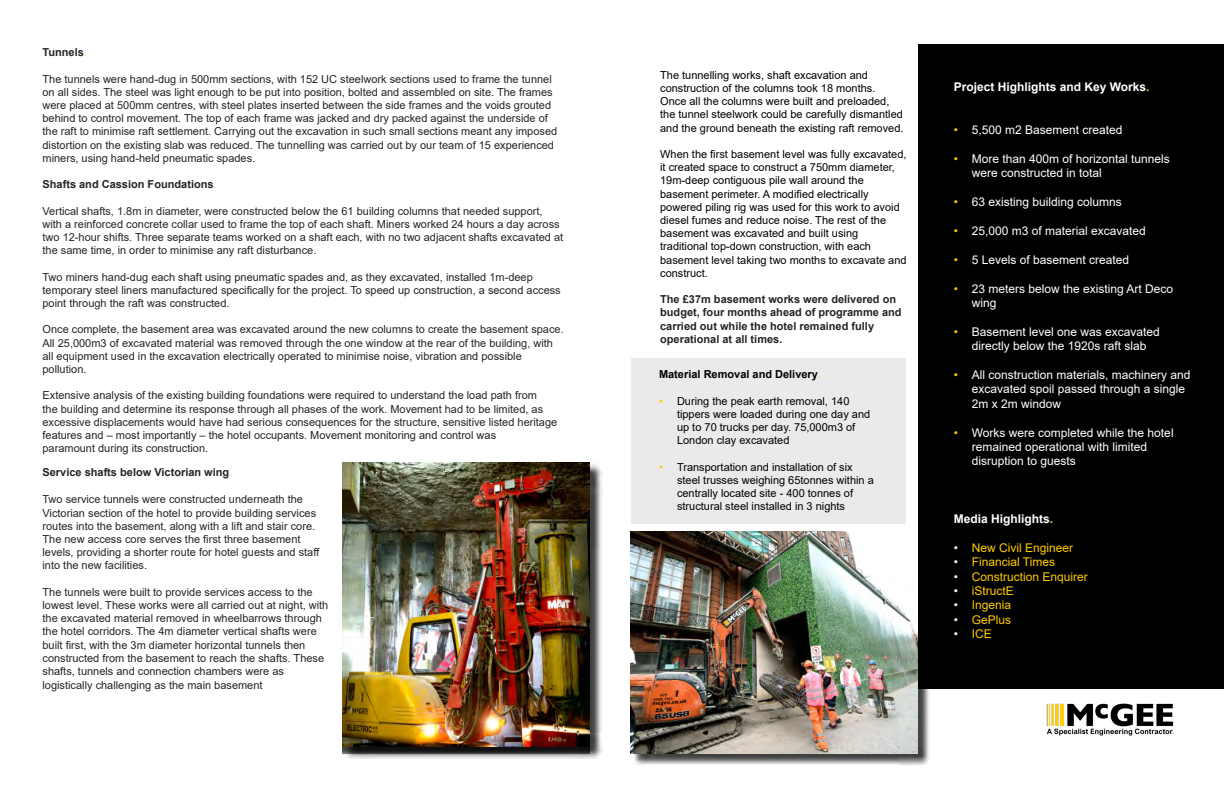
<style>
.page{position:relative;width:1224px;height:792px;background:#fff}
.page>*{position:absolute;margin:0;border:0;box-sizing:border-box;transform-origin:0 0}
.t1{font:12px/14.4px "Arial";color:#fff}
.t2{font:12px "Arial";color:#fc0}
.t3{font:700 12px "Arial";color:#fff}
.t4{font:11px/13.2px "Arial";color:#232525}
.t5{font:11px/13.2px "Arial";color:#000}
.t6{font:700 11px/13.2px "Arial";color:#232525}
.t7{font:700 11px "Arial";color:#000}
.s1{font-weight:400;color:#fc0}
.s2{color:#fc0}
.s3{color:#fff}
</style>
<div class="page">
<div style="left:918px;top:44px;width:306px;height:645px;background:#000"></div>
<div style="left:631px;top:359px;width:275px;height:165px;background:#eaeaea"></div>
<div style="left:344px;top:464px;width:259px;height:295px;background:#000;opacity:.75"></div>
<div style="left:343px;top:464px;width:247px;height:290px;background:#000;opacity:.75"></div>
<img style="left:343px;top:462px;width:247px;height:284px">
<div style="left:632px;top:533px;width:299px;height:233px;background:#000;opacity:.75"></div>
<img style="left:631px;top:531px;width:287px;height:223px">
<img style="left:1046px;top:703px;width:128px;height:33px">
<p class="t6" style="left:43px;top:46px;width:46px">Tunnels<span class="s1">.</span></p>
<p class="t4" style="left:43px;top:72px;width:516px">The tunnels were hand-dug in 500mm sections, with 152 UC steelwork sections used to frame the tunnel on all sides. The steel was light enough to be put into position, bolted and assembled on site. The frames were placed at 500mm centres, with steel plates inserted between the side frames and the voids grouted behind to control movement. The top of each frame was jacked and dry packed against the underside of the raft to minimise raft settlement. Carrying out the excavation in such small sections meant any imposed distortion on the existing slab was reduced. The tunnelling was carried out by our team of 15 experienced miners, using hand-held pneumatic spades.</p>
<p class="t6" style="left:43px;top:178px;width:176px">Shafts and Cassion Foundations<span class="s1">.</span></p>
<p class="t4" style="left:43px;top:204px;width:522px">Vertical shafts, 1.8m in diameter, were constructed below the 61 building columns that needed support, with a reinforced concrete collar used to frame the top of each shaft. Miners worked 24 hours a day across two 12-hour shifts. Three separate teams worked on a shaft each, with no two adjacent shafts excavated at the same time, in order to minimise any raft disturbance.</p>
<p class="t4" style="left:43px;top:270px;width:520px">Two miners hand-dug each shaft using pneumatic spades and, as they excavated, installed 1m-deep temporary steel liners manufactured specifically for the project. To speed up construction, a second access point through the raft was constructed.</p>
<p class="t4" style="left:43px;top:323px;width:523px">Once complete, the basement area was excavated around the new columns to create the basement space.<br>All 25,000m3 of excavated material was removed through the one window at the rear of the building, with all equipment used in the excavation electrically operated to minimise noise, vibration and possible pollution.</p>
<p class="t4" style="left:43px;top:389px;width:516px">Extensive analysis of the existing building foundations were required to understand the load path from<br>the building and determine its response through all phases of the work. Movement had to be limited, as excessive displacements would have had serious consequences for the structure, sensitive listed heritage features and – most importantly – the hotel occupants. Movement monitoring and control was<br>paramount during its construction.</p>
<p class="t6" style="left:43px;top:465px;width:191px">Service shafts below Victorian wing<span class="s1">.</span></p>
<p class="t4" style="left:43px;top:493px;width:279px">Two service tunnels were constructed underneath the Victorian section of the hotel to provide building services routes into the basement, along with a lift and stair core.<br>The new access core serves the first three basement levels, providing a shorter route for hotel guests and staff into the new facilities.</p>
<p class="t4" style="left:43px;top:585px;width:287px">The tunnels were built to provide services access to the lowest level. These works were all carried out at night, with the excavated material removed in wheelbarrows through the hotel corridors. The 4m diameter vertical shafts were built first, with the 3m diameter horizontal tunnels then constructed from the basement to reach the shafts. These shafts, tunnels and connection chambers were as</p>
<p class="t4" style="left:43px;top:679px;width:222px">logistically challenging as the main basement</p>
<p class="t5" style="left:660px;top:68px;width:245px">The tunnelling works, shaft excavation and construction of the columns took 18 months.<br>Once all the columns were built and preloaded, the tunnel steelwork could be carefully dismantled and the ground beneath the existing raft removed.</p>
<p class="t5" style="left:660px;top:148px;width:248px">When the first basement level was fully excavated, it created space to construct a 750mm diameter, 19m-deep contiguous pile wall around the basement perimeter. A modified electrically powered piling rig was used for this work to avoid diesel fumes and reduce noise. The rest of the basement was excavated and built using traditional top-down construction, with each basement level taking two months to excavate and construct.</p>
<p class="t6" style="left:660px;top:293px;width:243px">The £37m basement works were delivered on budget, four months ahead of programme and carried out while the hotel remained fully operational at all times.</p>
<p class="t7" style="left:659px;top:367px;width:164px">Material Removal and Delivery<span class="s1">.</span></p>
<p class="t5" style="left:677px;top:394px;width:195px;text-indent:-18px"><span class="s2">•</span> During the peak earth removal, 140 tippers were loaded during one day and up to 70 trucks per day. 75,000m3 of<br>London clay excavated</p>
<p class="t5" style="left:677px;top:460px;width:198px;text-indent:-18px"><span class="s2">•</span> Transportation and installation of six steel trusses weighing 65tonnes within a centrally located site - 400 tonnes of structural steel installed in 3 nights</p>
<p class="t3" style="left:954px;top:78px;width:197px">Project Highlights and Key Works<span class="s2">.</span></p>
<p class="t1" style="left:954px;top:123px;width:170px"><span class="s2">•</span> 5,500 m2 Basement created</p>
<p class="t1" style="left:972px;top:151px;width:200px;text-indent:-18px"><span class="s2">•</span> More than 400m of horizontal tunnels were constructed in total</p>
<p class="t1" style="left:954px;top:195px;width:170px"><span class="s2">•</span> 63 existing building columns</p>
<p class="t1" style="left:954px;top:223px;width:194px"><span class="s2">•</span> 25,000 m3 of material excavated</p>
<p class="t1" style="left:954px;top:252px;width:177px"><span class="s2">•</span> 5 Levels of basement created</p>
<p class="t1" style="left:972px;top:281px;width:203px;text-indent:-18px"><span class="s2">•</span> 23 meters below the existing Art Deco wing</p>
<p class="t1" style="left:954px;top:324px;width:208px;text-align:center"><span class="s2">•</span> Basement level one was excavated directly below the 1920s raft slab</p>
<p class="t1" style="left:972px;top:367px;width:220px;text-indent:-18px"><span class="s2">•</span> All construction materials, machinery and excavated spoil passed through a single<br>2m x 2m window</p>
<p class="t1" style="left:972px;top:425px;width:203px;text-indent:-18px"><span class="s2">•</span> Works were completed while the hotel remained operational with limited disruption to guests</p>
<p class="t3" style="left:954px;top:510px;width:101px">Media Highlights<span class="s2">.</span></p>
<p class="t2" style="left:954px;top:539px;width:121px"><span class="s3">•</span> New Civil Engineer</p>
<p class="t2" style="left:954px;top:554px;width:103px"><span class="s3">•</span> Financial Times</p>
<p class="t2" style="left:954px;top:568px;width:136px"><span class="s3">•</span> Construction Enquirer</p>
<p class="t2" style="left:954px;top:582px;width:62px"><span class="s3">•</span> iStructE</p>
<p class="t2" style="left:954px;top:597px;width:59px"><span class="s3">•</span> Ingenia</p>
<p class="t2" style="left:954px;top:611px;width:59px"><span class="s3">•</span> GePlus</p>
<p class="t2" style="left:954px;top:626px;width:40px"><span class="s3">•</span> ICE</p>
</div>
